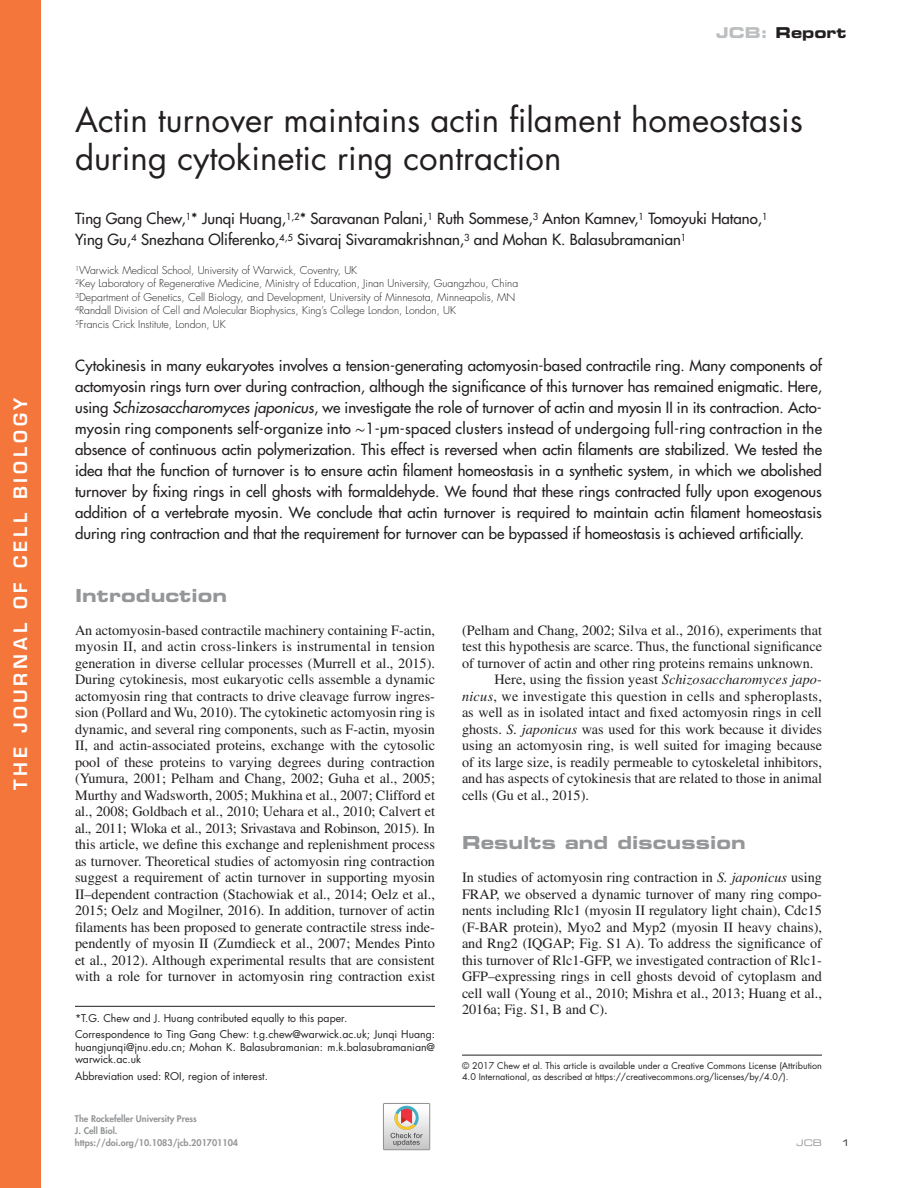
<style>
.page{position:relative;width:918px;height:1188px;background:#fff}
.page>*{position:absolute;margin:0;border:0;box-sizing:border-box;transform-origin:0 0}
.t1{font:33px/38.2px "Futura Std";color:#231f20}
.t2{font:18px "Eurostile LT Std Bold Ex 2";letter-spacing:.005em;color:#949698}
.t3{font:600 18px "Eurostile LT Std";letter-spacing:.205em;color:#fff}
.t4{font:500 15px/21px "Futura Std";color:#231f20;text-align:justify}
.t5{font:15px "Eurostile LT Std Bold Ex 2";color:#231f20}
.t6{font:14.25px/16.5px "Times LT Std";color:#231f20;text-align:justify}
.t7{font:14.25px "Times LT Std";letter-spacing:.02em;color:#231f20}
.t8{font:300 10.5px/13.5px "Futura Std";color:#231f20}
.t9{font:10.5px/16.8px "Futura Std";color:#231f20}
.t10{font:9px/10.8px "Futura Std";color:#231f20}
.t11{font:800 9px/12px "Futura Std";color:#949698}
.t12{font:9px "Eurostile LT Std Ex 2";color:#949698}
.t13{font:9px "Eurostile LT Std Ex 2";color:#231f20}
.s1{color:#bcbec0}
.s2{font-style:italic}
.s3{font-family:"STIX General";font-weight:400}
</style>
<div class="page">
<div style="left:0;top:0;width:40px;height:1188px;background:#f4763b"></div>
<svg style="left:383px;top:1103px;width:47px;height:47px"></svg>
<hr style="left:75px;top:1006px;width:360px;height:1px;background:#231f20">
<hr style="left:462px;top:1055px;width:360px;height:1px;background:#231f20">
<p class="t3" style="left:9px;top:790px;width:395px;rotate:-90deg">THE JOURNAL OF CELL BIOLOGY</p>
<p class="t5" style="left:716px;top:22px;width:132px"><span class="s1">JCB:</span> Report</p>
<h1 class="t1" style="left:75px;top:101px;width:730px">Actin turnover maintains actin filament homeostasis during cytokinetic ring contraction</h1>
<p class="t4" style="left:75px;top:209px;width:694px">Ting Gang Chew,<sup>1</sup>* Junqi Huang,<sup>1,2</sup>* Saravanan Palani,<sup>1</sup> Ruth Sommese,<sup>3</sup> Anton Kamnev,<sup>1</sup> Tomoyuki Hatano,<sup>1<br></sup>Ying Gu,<sup>4</sup> Snezhana Oliferenko,<sup>4,5</sup> Sivaraj Sivaramakrishnan,<sup>3</sup> and Mohan K. Balasubramanian<sup>1</sup></p>
<p class="t8" style="left:75px;top:264px;width:445px"><sup>1</sup>Warwick Medical School, University of Warwick, Coventry, UK<br><sup>2</sup>Key Laboratory of Regenerative Medicine, Ministry of Education, Jinan University, Guangzhou, China <sup>3</sup>Department of Genetics, Cell Biology, and Development, University of Minnesota, Minneapolis, MN <sup>4</sup>Randall Division of Cell and Molecular Biophysics, King’s College London, London, UK<br><sup>5</sup>Francis Crick Institute, London, UK</p>
<p class="t4" style="left:75px;top:355px;width:749px">Cytokinesis in many eukaryotes involves a tension-generating actomyosin-based contractile ring. Many components of actomyosin rings turn over during contraction, although the significance of this turnover has remained enigmatic. Here, using <span class="s2">Schizosaccharomyces japonicus</span>, we investigate the role of turnover of actin and myosin II in its contraction. Acto&shy;myosin ring components self-organize into <span class="s3">∼</span>1-µm-spaced clusters instead of undergoing full-ring contraction in the absence of continuous actin polymerization. This effect is reversed when actin filaments are stabilized. We tested the idea that the function of turnover is to ensure actin filament homeostasis in a synthetic system, in which we abolished turnover by fixing rings in cell ghosts with formaldehyde. We found that these rings contracted fully upon exogenous addition of a vertebrate myosin. We conclude that actin turnover is required to maintain actin filament homeostasis during ring contraction and that the requirement for turnover can be bypassed if homeostasis is achieved artificially.</p>
<p class="t2" style="left:75px;top:582px;width:154px">Introduction</p>
<p class="t6" style="left:75px;top:621px;width:362px">An actomyosin-based contractile machinery containing F-actin, myosin II, and actin cross-linkers is instrumental in tension generation in diverse cellular processes (Murrell et al., 2015).<br>During cytokinesis, most eukaryotic cells assemble a dynamic actomyosin ring that contracts to drive cleavage furrow ingres&shy;sion (Pollard and Wu, 2010). The cytokinetic actomyosin ring is dynamic, and several ring components, such as F-actin, myosin II, and actin-associated proteins, exchange with the cytosolic pool of these proteins to varying degrees during contraction (Yumura, 2001; Pelham and Chang, 2002; Guha et al., 2005; Murthy and Wadsworth, 2005; Mukhina et al., 2007; Clifford et al., 2008; Goldbach et al., 2010; Uehara et al., 2010; Calvert et al., 2011; Wloka et al., 2013; Srivastava and Robinson, 2015). In this article, we define this exchange and replenishment process as turnover. Theoretical studies of actomyosin ring contraction suggest a requirement of actin turnover in supporting myosin II–dependent contraction (Stachowiak et al., 2014; Oelz et al., 2015; Oelz and Mogilner, 2016). In addition, turnover of actin filaments has been proposed to generate contractile stress inde&shy;pendently of myosin II (Zumdieck et al., 2007; Mendes Pinto et al., 2012). Although experimental results that are consistent with a role for turnover in actomyosin ring contraction exist</p>
<p class="t6" style="left:462px;top:621px;width:362px">(Pelham and Chang, 2002; Silva et al., 2016), experiments that</p>
<p class="t6" style="left:462px;top:638px;width:362px">test this hypothesis are scarce. Thus, the functional significance</p>
<p class="t6" style="left:462px;top:654px;width:353px">of turnover of actin and other ring proteins remains unknown.</p>
<p class="t6" style="left:494px;top:671px;width:329px">Here, using the fission yeast <span class="s2">Schizosaccharomyces japo-</span></p>
<p class="t7" style="left:462px;top:688px;width:361px"><span class="s2">nicus</span>, we investigate this question in cells and spheroplasts,</p>
<p class="t6" style="left:462px;top:704px;width:361px">as well as in isolated intact and fixed actomyosin rings in cell</p>
<p class="t6" style="left:462px;top:720px;width:362px">ghosts. <span class="s2">S. japonicus</span> was used for this work because it divides</p>
<p class="t6" style="left:462px;top:737px;width:362px">using an actomyosin ring, is well suited for imaging because</p>
<p class="t6" style="left:462px;top:753px;width:361px">of its large size, is readily permeable to cytoskeletal inhibitors,</p>
<p class="t6" style="left:462px;top:770px;width:362px">and has aspects of cytokinesis that are related to those in animal</p>
<p class="t6" style="left:462px;top:786px;width:129px">cells (Gu et al., 2015).</p>
<p class="t2" style="left:462px;top:830px;width:285px">Results and discussion</p>
<p class="t6" style="left:462px;top:869px;width:362px">In studies of actomyosin ring contraction in <span class="s2">S. japonicus</span> using FRAP, we observed a dynamic turnover of many ring compo&shy;nents including Rlc1 (myosin II regulatory light chain), Cdc15 (F-BAR protein), Myo2 and Myp2 (myosin II heavy chains), and Rng2 (IQGAP; Fig. S1 A). To address the significance of this turnover of Rlc1-GFP, we investigated contraction of Rlc1- GFP–expressing rings in cell ghosts devoid of cytoplasm and cell wall (Young et al., 2010; Mishra et al., 2013; Huang et al., 2016a; Fig. S1, B and C).</p>
<p class="t9" style="left:75px;top:1009px;width:361px">*T.G. Chew and J. Huang contributed equally to this paper.<br>Correspondence to Ting Gang Chew: t.g.chew@warwick.ac.uk; Junqi Huang:</p>
<p class="t9" style="left:75px;top:1041px;width:362px;line-height:12.5px">huangjunqi@jnu.edu.cn; Mohan K. Balasubramanian: m.k.balasubramanian@ warwick.ac.uk</p>
<p class="t9" style="left:75px;top:1068px;width:194px">Abbreviation used: ROI, region of interest.</p>
<p class="t10" style="left:462px;top:1061px;width:361px">© 2017 Chew et al. This article is available under a Creative Commons License (Attribution<br>4.0 International, as described at https://creativecommons.org/licenses/by/4.0/).</p>
<p class="t11" style="left:75px;top:1112px;width:165px">The Rockefeller University Press<br>J. Cell Biol. https://doi.org/10.1083/jcb.201701104</p>
<p class="t12" style="left:796px;top:1136px;width:27px">JCB</p>
<p class="t13" style="left:842px;top:1136px;width:10px">1</p>
</div>
